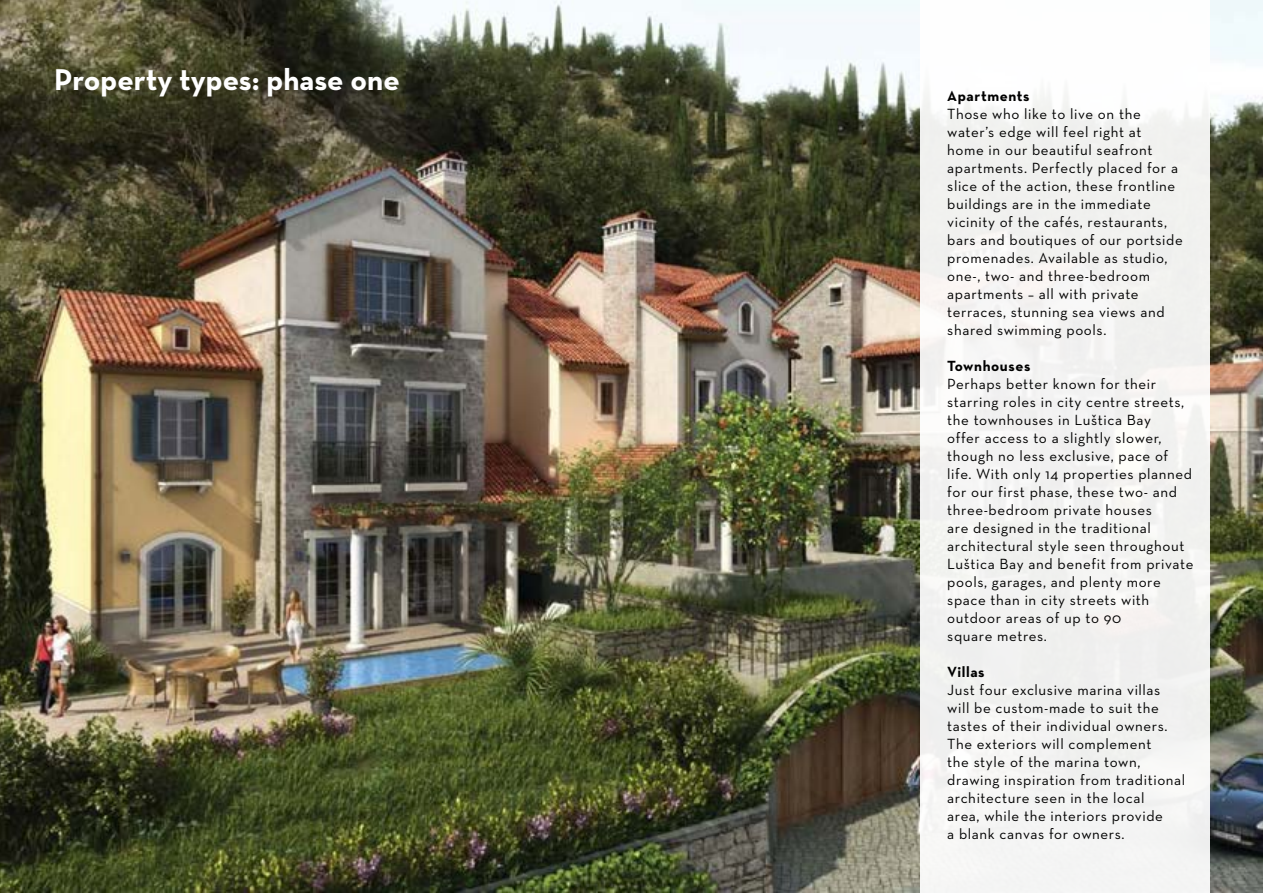
<style>
.page{position:relative;width:1263px;height:893px;background:#fff}
.page>*{position:absolute;margin:0;border:0;box-sizing:border-box;transform-origin:0 0}
.t1{font:700 30.6px "Neutraface Text";color:#fff}
.t2{font:15px/18px "Neutraface Text";letter-spacing:.04em;color:#000}
.t3{font:700 15px "Neutraface Text";letter-spacing:.04em;color:#000}
</style>
<div class="page">
<img style="left:0;top:0;width:1263px;height:893px">
<div style="left:920px;top:0;width:289px;height:893px;background:#f3f3f2"></div>
<h1 class="t1" style="left:54px;top:60px;width:347px">Property types: phase one</h1>
<p class="t3" style="left:947px;top:86px;width:84px">Apartments</p>
<p class="t2" style="left:947px;top:105px;width:237px">Those who like to live on the water’s edge will feel right at<br>home in our beautiful seafront apartments. Perfectly placed for a slice of the action, these frontline buildings are in the immediate vicinity of the cafés, restaurants, bars and boutiques of our portside promenades. Available as studio, one-, two- and three-bedroom apartments – all with private terraces, stunning sea views and shared swimming pools.</p>
<p class="t3" style="left:947px;top:356px;width:85px">Townhouses</p>
<p class="t2" style="left:947px;top:375px;width:248px">Perhaps better known for their starring roles in city centre streets, the townhouses in Luštica Bay<br>offer access to a slightly slower, though no less exclusive, pace of life. With only 14 properties planned for our first phase, these two- and three-bedroom private houses<br>are designed in the traditional architectural style seen throughout<br>Luštica Bay and benefit from private pools, garages, and plenty more space than in city streets with outdoor areas of up to 90<br>square metres.</p>
<p class="t3" style="left:947px;top:662px;width:39px">Villas</p>
<p class="t2" style="left:947px;top:681px;width:240px">Just four exclusive marina villas will be custom-made to suit the tastes of their individual owners.<br>The exteriors will complement<br>the style of the marina town, drawing inspiration from traditional architecture seen in the local<br>area, while the interiors provide<br>a blank canvas for owners.</p>
</div>
